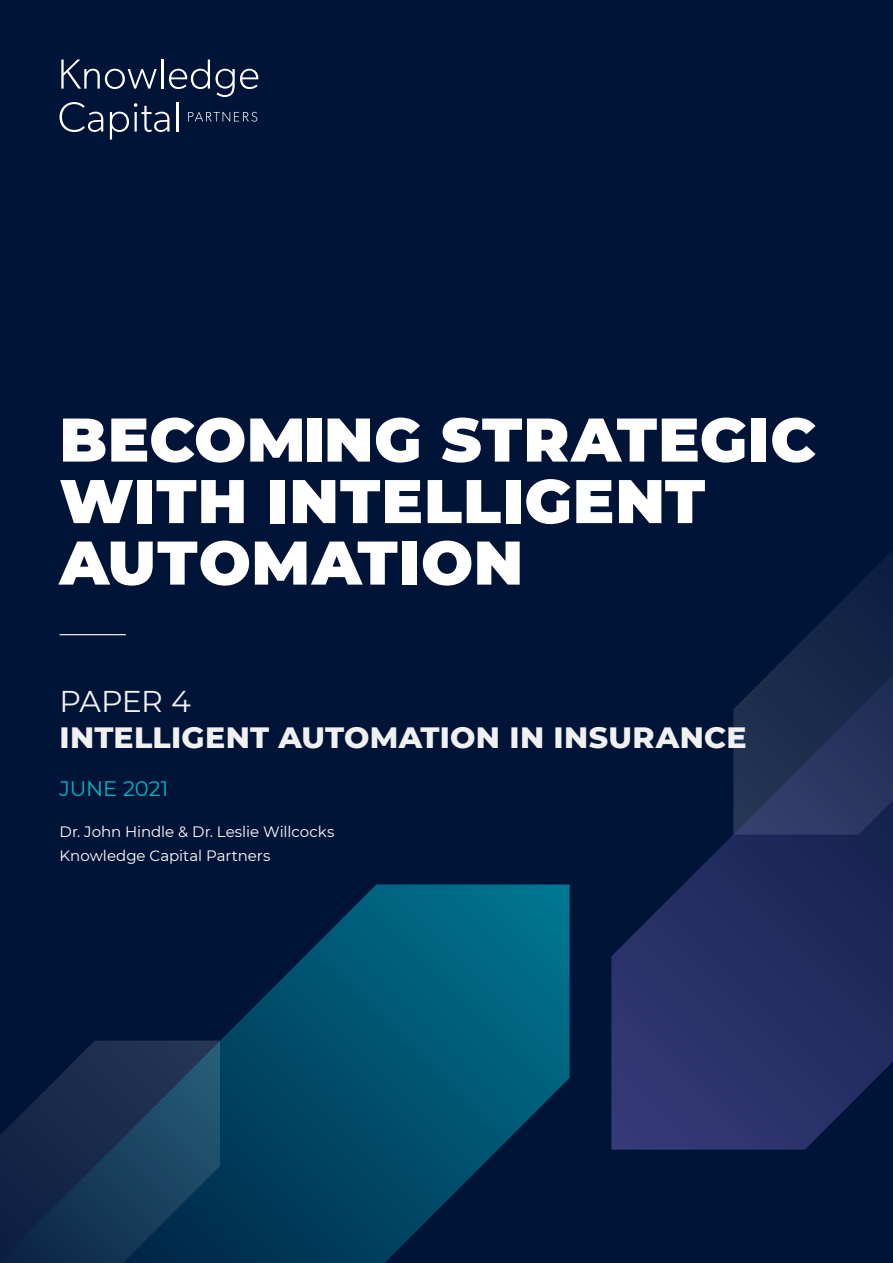
<style>
.page{position:relative;width:893px;height:1263px;background:#001437}
.page>*{position:absolute;margin:0;border:0;box-sizing:border-box;transform-origin:0 0}
.t1{font:900 61.5px/61.5px "Montserrat";letter-spacing:.01em;color:#fff}
.t2{font:800 30px "Montserrat";letter-spacing:.01em;color:#f0f0f0}
.t3{font:30px "Montserrat";letter-spacing:-.025em;color:#f0f0f0}
.t4{font:21px "Montserrat";letter-spacing:-.005em;color:#00b4c8}
.t5{font:15px/24px "Montserrat";color:#fff}
</style>
<div class="page">
<svg style="left:220px;top:884px;width:350px;height:379px"></svg>
<svg style="left:0;top:1040px;width:220px;height:223px;background:#143150"></svg>
<svg style="left:611px;top:562px;width:282px;height:588px"></svg>
<svg style="left:61px;top:60px;width:96px;height:29px"></svg>
<hr style="left:161px;top:60px;width:2px;height:29px;background:#fff">
<svg style="left:169px;top:60px;width:41px;height:29px"></svg>
<svg style="left:216px;top:69px;width:42px;height:28px"></svg>
<svg style="left:60px;top:102px;width:43px;height:30px"></svg>
<svg style="left:110px;top:103px;width:59px;height:37px"></svg>
<hr style="left:176px;top:102px;width:2px;height:30px;background:#fff">
<svg style="left:188px;top:112px;width:69px;height:10px"></svg>
<hr style="left:60px;top:634px;width:66px;height:1px;background:#fff">
<h1 class="t1" style="left:60px;top:405px;width:758px">BECOMING STRATEGIC<br>WITH INTELLIGENT<br>AUTOMATION</h1>
<h2 class="t3" style="left:60px;top:681px;width:133px">PAPER 4</h2>
<h2 class="t2" style="left:60px;top:716px;width:689px">INTELLIGENT AUTOMATION IN INSURANCE</h2>
<h3 class="t4" style="left:60px;top:774px;width:110px">JUNE 2021</h3>
<p class="t5" style="left:60px;top:819px;width:276px">Dr. John Hindle &amp; Dr. Leslie Willcocks<br>Knowledge Capital Partners</p>
</div>
